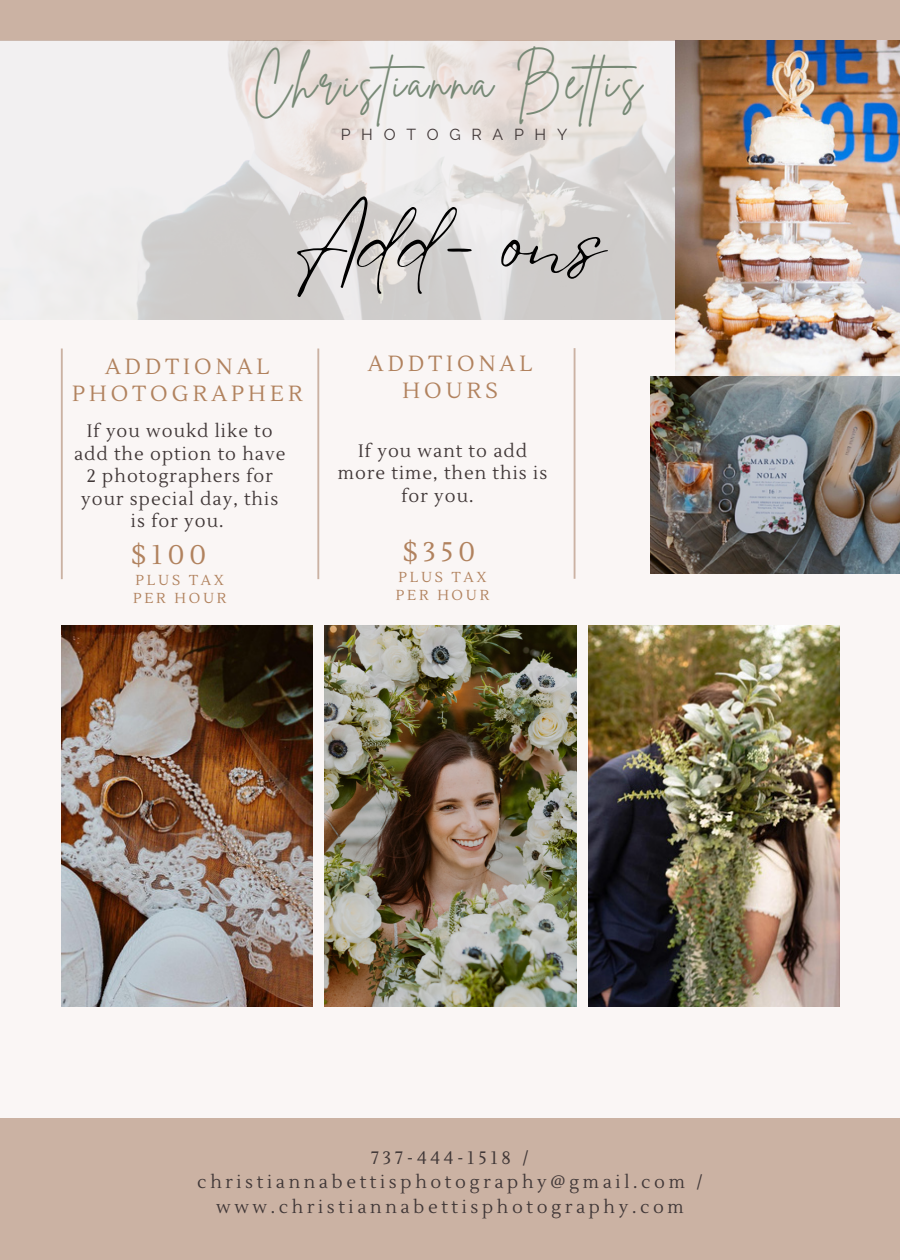
<style>
.page{position:relative;width:900px;height:1260px;background:#faf6f5}
.page>*{position:absolute;margin:0;border:0;box-sizing:border-box;transform-origin:0 0}
.t1{font:87.25px "Eyesome Script";color:#000}
.t2{font:49.25px "Brittany Signature";letter-spacing:.075em;color:#778976}
.t3{font:27px "Lustria";letter-spacing:.185em;color:#b1825e}
.t4{font:22px/27.5px "Lustria";letter-spacing:.185em;color:#b1825e;text-align:center}
.t5{font:18px/22.5px "Lustria";letter-spacing:.06em;color:#403737;text-align:center}
.t6{font:18px/24.8px "Lustria";letter-spacing:.205em;color:#403737;text-align:center}
.t7{font:15.75px "Raleway";letter-spacing:.675em;color:#403737}
.t8{font:14.5px "Lustria";letter-spacing:.185em;color:#b1825e}
</style>
<div class="page">
<img style="left:61px;top:625px;width:251px;height:381px">
<img style="left:325px;top:625px;width:251px;height:381px">
<img style="left:588px;top:625px;width:251px;height:381px">
<div style="left:0;top:0;width:900px;height:40px;background:#cbb2a3"></div>
<div style="left:0;top:1118px;width:900px;height:142px;background:#cbb2a3"></div>
<hr style="left:61px;top:349px;width:2px;height:230px;background:#cbb2a3">
<hr style="left:317px;top:349px;width:2px;height:230px;background:#cbb2a3">
<img style="left:0;top:40px;width:676px;height:280px">
<img style="left:651px;top:377px;width:249px;height:197px">
<img style="left:676px;top:40px;width:224px;height:336px">
<hr style="left:574px;top:348px;width:2px;height:231px;background:#cbb2a3">
<p class="t2" style="left:253px;top:49px;width:399px">Christianna Bettis</p>
<p class="t7" style="left:341px;top:125px;width:228px">PHOTOGRAPHY</p>
<p class="t1" style="left:292px;top:185px;width:315px">Add- ons</p>
<p class="t4" style="left:72px;top:353px;width:232px">ADDTIONAL<br>PHOTOGRAPHER</p>
<p class="t4" style="left:368px;top:350px;width:166px">ADDTIONAL<br>HOURS</p>
<p class="t5" style="left:74px;top:421px;width:213px">If you woukd like to add the option to have<br>2 photographers for your special day, this is for you.</p>
<p class="t5" style="left:338px;top:440px;width:211px">If you want to add more time, then this is for you.</p>
<p class="t3" style="left:131px;top:539px;width:77px">$100</p>
<p class="t3" style="left:403px;top:536px;width:74px">$350</p>
<p class="t8" style="left:136px;top:571px;width:90px">PLUS TAX</p>
<p class="t8" style="left:133px;top:589px;width:95px">PER HOUR</p>
<p class="t8" style="left:398px;top:568px;width:90px">PLUS TAX</p>
<p class="t8" style="left:396px;top:586px;width:95px">PER HOUR</p>
<p class="t6" style="left:197px;top:1146px;width:507px">737-444-1518 / christiannabettisphotography@gmail.com / www.christiannabettisphotography.com</p>
</div>
